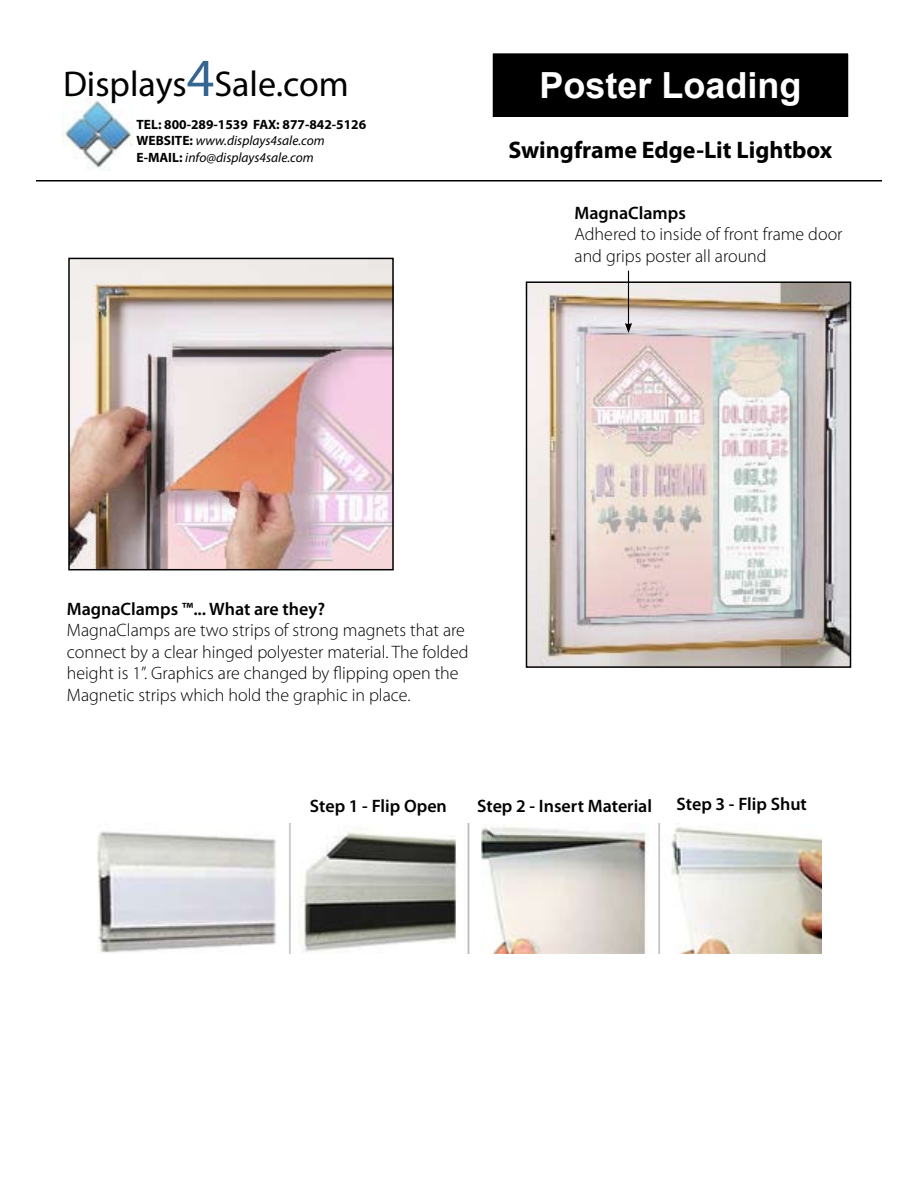
<style>
.page{position:relative;width:918px;height:1188px;background:#fff}
.page>*{position:absolute;margin:0;border:0;box-sizing:border-box;transform-origin:0 0}
.t1{font:36px "Myriad Pro";color:#000}
.t2{font:700 36px "Arial";color:#fff}
.t3{font:700 24px "Myriad Pro";color:#000}
.t4{font:300 18px/21.6px "Myriad Pro";color:#000}
.t5{font:600 18px "Myriad Pro";color:#000}
.t6{font:700 13.5px/16.2px "Myriad Pro";color:#000}
.s1{font-size:54px;color:#356593}
.s2{font-weight:400;font-style:italic}
</style>
<div class="page">
<img style="left:71px;top:261px;width:320px;height:306px">
<div style="left:68px;top:258px;width:326px;height:312px;border:2px solid #010101"></div>
<img style="left:97px;top:824px;width:725px;height:130px">
<img style="left:529px;top:284px;width:319px;height:381px">
<div style="left:526px;top:281px;width:325px;height:387px;border:2px solid #010101"></div>
<hr style="left:628px;top:271px;width:1px;height:54px;background:#000">
<svg style="left:625px;top:323px;width:7px;height:10px"></svg>
<img style="left:62px;top:99px;width:71px;height:72px">
<div style="left:488px;top:49px;width:365px;height:73px;background:#000"></div>
<div style="left:484px;top:44px;width:373px;height:82px;border:9px solid #fff"></div>
<hr style="left:36px;top:180px;width:846px;height:2px;background:#000">
<h1 class="t1" style="left:63px;top:62px;width:287px">Displays<span class="s1">4</span>Sale.com</h1>
<h1 class="t2" style="left:539px;top:62px;width:264px">Poster Loading</h1>
<h2 class="t3" style="left:509px;top:134px;width:325px">Swingframe Edge-Lit Lightbox</h2>
<p class="t6" style="left:136px;top:116px;width:231px">TEL: 800-289-1539 FAX: 877-842-5126<br>WEBSITE: <span class="s2">www.displays4sale.com<br></span>E-MAIL: <span class="s2">info@displays4sale.com</span></p>
<p class="t5" style="left:574px;top:201px;width:113px">MagnaClamps</p>
<p class="t4" style="left:574px;top:223px;width:270px">Adhered to inside of front frame door and grips poster all around</p>
<p class="t5" style="left:67px;top:597px;width:260px">MagnaClamps ™... What are they?</p>
<p class="t4" style="left:67px;top:619px;width:403px">MagnaClamps are two strips of strong magnets that are connect by a clear hinged polyester material. The folded height is 1”. Graphics are changed by flipping open the Magnetic strips which hold the graphic in place.</p>
<p class="t5" style="left:310px;top:795px;width:138px">Step 1 - Flip Open</p>
<p class="t5" style="left:477px;top:794px;width:176px">Step 2 - Insert Material</p>
<p class="t5" style="left:677px;top:793px;width:132px">Step 3 - Flip Shut</p>
</div>
